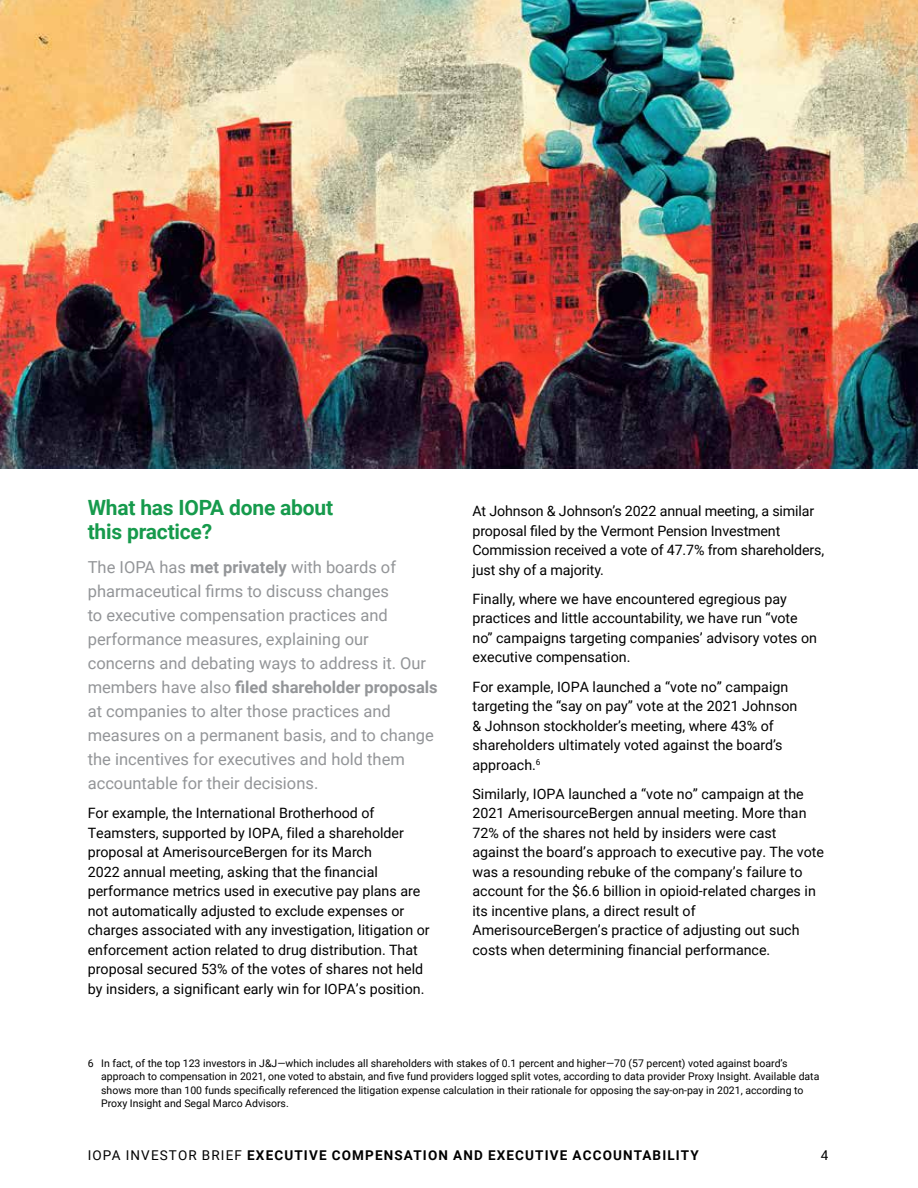
<style>
.page{position:relative;width:918px;height:1188px;background:#fff}
.page>*{position:absolute;margin:0;border:0;box-sizing:border-box;transform-origin:0 0}
.t1{font:700 21px/24px "Roboto";letter-spacing:-.01em;color:#169a4c}
.t2{font:16.5px/24px "Roboto";color:#939598}
.t3{font:16.5px/24px "Roboto";color:#939598}
.t4{font:14.25px/19.5px "Roboto";color:#000}
.t5{font:14.25px "Roboto";color:#000}
.t6{font:700 13.5px "Roboto";letter-spacing:.085em;color:#000}
.t7{font:13.5px "Roboto";color:#000}
.t8{font:10.5px/13.5px "Roboto";color:#000}
.t9{font:10.5px "Roboto";color:#000}
.s1{font-style:inherit}
.s2{font-weight:700}
.s3{font-weight:400}
</style>
<div class="page">
<img style="left:0;top:0;width:918px;height:469px">
<h1 class="t1" style="left:88px;top:495px;width:247px">What has IOPA done about this practice?</h1>
<p class="t3" style="left:88px;top:555px;width:310px"><span class="s1">The IOPA has</span> <span class="s2">met privately</span> <span class="s1">with boards of </span>pharmaceutical firms to discuss changes</p>
<p class="t2" style="left:88px;top:603px;width:351px">to executive compensation practices and performance measures, explaining our concerns and debating ways to address it. Our members have also <span class="s2">filed shareholder proposals </span>at companies to alter those practices and measures on a permanent basis, and to change the incentives for executives and hold them accountable for their decisions.</p>
<p class="t4" style="left:88px;top:803px;width:288px">For example, the International Brotherhood of</p>
<p class="t5" style="left:88px;top:823px;width:318px">Teamsters, supported by IOPA, filed a shareholder</p>
<p class="t4" style="left:88px;top:842px;width:286px">proposal at AmerisourceBergen for its March</p>
<p class="t5" style="left:88px;top:862px;width:292px">2022 annual meeting, asking that the financial</p>
<p class="t4" style="left:88px;top:881px;width:343px">performance metrics used in executive pay plans are not automatically adjusted to exclude expenses or charges associated with any investigation, litigation or enforcement action related to drug distribution. That proposal secured 53% of the votes of shares not held by <span class="s1">insiders, a significant early win for IOPA’s position.</span></p>
<p class="t4" style="left:472px;top:501px;width:343px">At Johnson &amp; Johnson’s 2022 annual meeting, a similar</p>
<p class="t5" style="left:472px;top:521px;width:309px">proposal filed by the Vermont Pension Investment</p>
<p class="t4" style="left:472px;top:540px;width:353px">Commission received a vote of 47.7% from shareholders, just shy of a majority.</p>
<p class="t4" style="left:472px;top:589px;width:346px">Finally, where we have encountered egregious pay practices and little accountability, we have run “vote no” campaigns targeting companies’ advisory votes on executive compensation.</p>
<p class="t4" style="left:472px;top:676px;width:326px">For example, IOPA launched a “vote no” campaign targeting the “say on pay” vote at the 2021 Johnson &amp; Johnson stockholder’s meeting, where 43% of shareholders ultimately voted against the board’s approach.<sup>6</sup></p>
<p class="t4" style="left:472px;top:784px;width:353px">Similarly, IOPA launched a “vote no” campaign at the 2021 AmerisourceBergen annual meeting. More than 72% of the shares not held by insiders were cast against the board’s approach to executive pay. The vote was a resounding rebuke of the company’s failure to account for the $6.6 billion in opioid-related charges in its incentive plans, a direct result of AmerisourceBergen’s practice of adjusting out such costs when determining <span class="s1">financial performance.</span></p>
<p class="t9" style="left:88px;top:1055px;width:701px">6 In fact, of the top 123 investors in J&amp;J—which includes all shareholders with stakes of 0.1 percent and higher—70 (57 percent) voted against board’s</p>
<p class="t8" style="left:101px;top:1069px;width:720px">approach to compensation in 2021, one voted to abstain, and five fund providers logged split votes, according to data provider Proxy Insight. Available data shows more than 100 funds specifically referenced the litigation expense calculation in their rationale for opposing the say-on-pay in 2021, according to</p>
<p class="t9" style="left:101px;top:1096px;width:189px">Proxy Insight and Segal Marco Advisors.</p>
<p class="t6" style="left:88px;top:1146px;width:613px"><span class="s3">IOPA INVESTOR BRIEF</span> EXECUTIVE COMPENSATION AND EXECUTIVE ACCOUNTABILITY</p>
<p class="t7" style="left:821px;top:1146px;width:9px">4</p>
</div>
